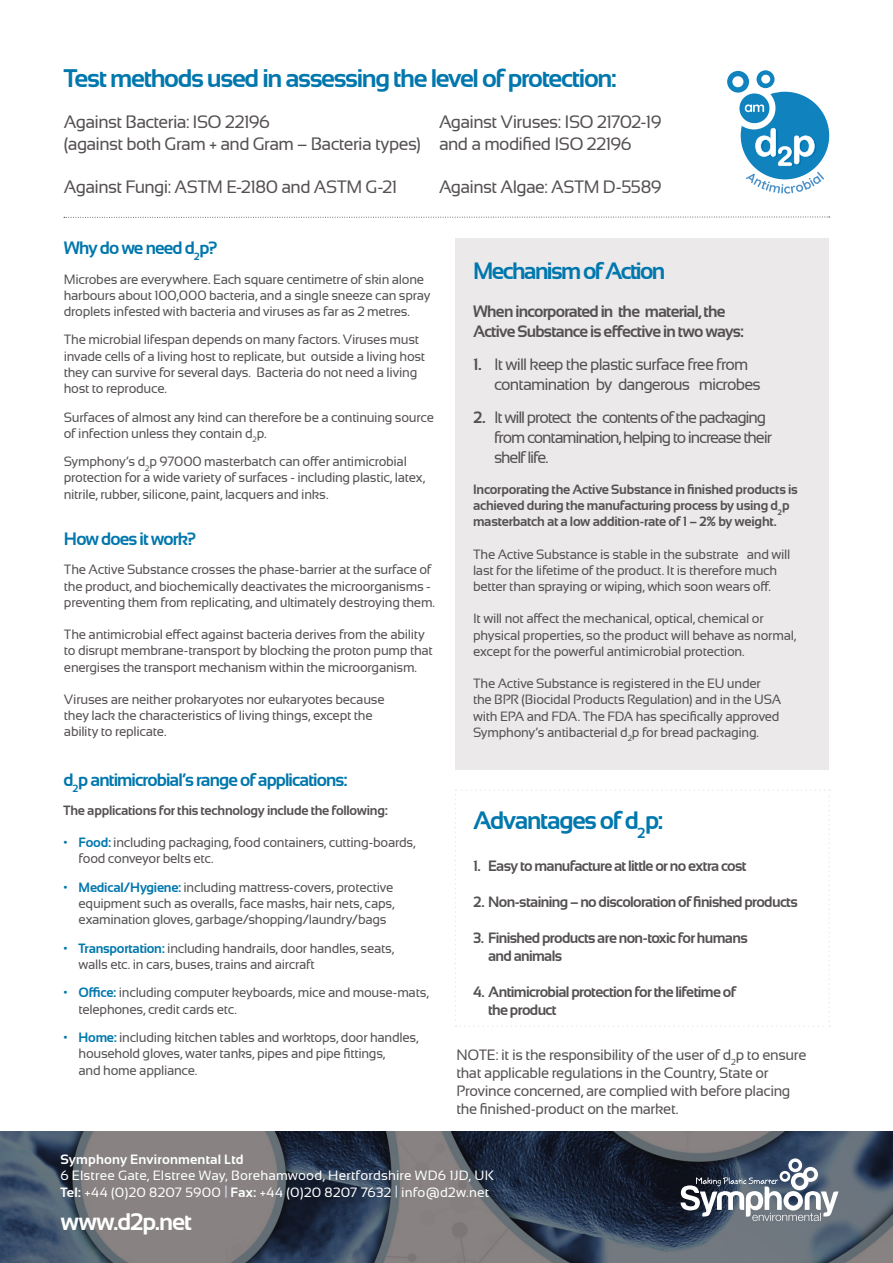
<style>
.page{position:relative;width:893px;height:1263px;background:#fff}
.page>*{position:absolute;margin:0;border:0;box-sizing:border-box;transform-origin:0 0}
.t1{font:700 25.5px "Sansation";letter-spacing:-.05em;color:#0077ad}
.t2{font:700 25.2px "Sansation";letter-spacing:-.055em;color:#0077ad}
.t3{font:700 24px "Sansation";letter-spacing:-.045em;color:#fff}
.t4{font:700 23.7px "Sansation";letter-spacing:-.07em;color:#0077ad}
.t5{font:18px/21.6px "Sansation";letter-spacing:-.035em;color:#555152}
.t6{font:700 18px "Sansation";letter-spacing:-.05em;color:#0077ad}
.t7{font:16.5px/19.8px "Sansation";letter-spacing:-.065em;color:#555152}
.t8{font:700 16.5px/19.8px "Sansation";letter-spacing:-.05em;color:#555152}
.t9{font:700 15px/18px "Sansation";letter-spacing:-.045em;color:#555152}
.t10{font:15px/18px "Sansation";letter-spacing:-.025em;color:#555152}
.t11{font:13.5px/16.2px "Sansation";letter-spacing:-.02em;color:#555152}
.t12{font:700 13.5px/16.2px "Sansation";letter-spacing:-.02em;color:#555152}
.t13{font:13.5px/16.2px "Sansation";letter-spacing:.01em;color:#fff}
.t14{font:700 13.5px "Sansation";letter-spacing:.01em;color:#fff}
.s1{font-weight:700;color:#0077ad}
.s2{font-weight:700}
.s3{color:#d6dded}
</style>
<div class="page">
<div style="left:455px;top:238px;width:374px;height:532px;background:#ebe9ea"></div>
<svg style="left:455px;top:789px;width:375px;height:238px"></svg>
<svg style="left:0;top:1131px;width:893px;height:132px;background:#545a65"></svg>
<svg style="left:680px;top:1158px;width:159px;height:63px"></svg>
<svg style="left:727px;top:70px;width:102px;height:124px"></svg>
<svg style="left:64px;top:217px;width:766px;height:1px"></svg>
<h1 class="t1" style="left:64px;top:64px;width:555px">Test methods used in assessing the level of protection:</h1>
<h3 class="t5" style="left:64px;top:111px;width:358px">Against Bacteria: ISO 22196<br>(against both Gram + and Gram – Bacteria types)</h3>
<h3 class="t5" style="left:64px;top:176px;width:335px">Against Fungi: ASTM E-2180 and ASTM G-21</h3>
<h3 class="t5" style="left:439px;top:111px;width:224px">Against Viruses: ISO 21702-19 and a modified ISO 22196</h3>
<h3 class="t5" style="left:439px;top:176px;width:224px">Against Algae: ASTM D-5589</h3>
<h3 class="t6" style="left:64px;top:238px;width:156px">Why do we need d<sub>2</sub>p?</h3>
<p class="t11" style="left:64px;top:271px;width:368px">Microbes are everywhere. Each square centimetre of skin alone harbours about 100,000 bacteria, and a single sneeze can spray droplets infested with bacteria and viruses as far as 2 metres.</p>
<p class="t11" style="left:64px;top:332px;width:363px">The microbial lifespan depends on many factors. Viruses must invade cells of a living host to replicate, but outside a living host they can survive for several days. Bacteria do not need a living host to reproduce.</p>
<p class="t11" style="left:64px;top:409px;width:372px">Surfaces of almost any kind can therefore be a continuing source of infection unless they contain d<sub>2</sub>p.</p>
<p class="t11" style="left:64px;top:453px;width:363px">Symphony’s d<sub>2</sub>p 97000 masterbatch can offer antimicrobial protection for a wide variety of surfaces - including plastic, latex, nitrile, rubber, silicone, paint, lacquers and inks.</p>
<h3 class="t6" style="left:64px;top:529px;width:134px">How does it work?</h3>
<p class="t11" style="left:64px;top:562px;width:373px">The Active Substance crosses the phase-barrier at the surface of the product, and biochemically deactivates the microorganisms - preventing them from replicating, and ultimately destroying them.</p>
<p class="t11" style="left:64px;top:626px;width:370px">The antimicrobial effect against bacteria derives from the ability to disrupt membrane-transport by blocking the proton pump that energises the transport mechanism within the microorganism.</p>
<p class="t11" style="left:64px;top:691px;width:322px">Viruses are neither prokaryotes nor eukaryotes because they lack the characteristics of living things, except the ability to replicate.</p>
<h3 class="t6" style="left:64px;top:769px;width:286px">d<sub>2</sub>p antimicrobial’s range of applications:</h3>
<p class="t12" style="left:64px;top:802px;width:326px">The applications for this technology include the following:</p>
<p class="t11" style="left:79px;top:834px;width:339px;text-indent:-15px"><span class="s1">• Food:</span> including packaging, food containers, cutting-boards, food conveyor belts etc.</p>
<p class="t11" style="left:79px;top:879px;width:317px;text-align:justify;text-indent:-15px"><span class="s1">• Medical/Hygiene:</span> including mattress-covers, protective equipment such as overalls, face masks, hair nets, caps, examination gloves, garbage/shopping/laundry/bags</p>
<p class="t11" style="left:79px;top:940px;width:317px;text-indent:-15px"><span class="s1">• Transportation:</span> including handrails, door handles, seats, walls etc. in cars, buses, trains and aircraft</p>
<p class="t11" style="left:79px;top:985px;width:352px;text-indent:-15px"><span class="s1">• Office:</span> including computer keyboards, mice and mouse-mats, telephones, credit cards etc.</p>
<p class="t11" style="left:79px;top:1029px;width:341px;text-indent:-15px"><span class="s1">• Home:</span> including kitchen tables and worktops, door handles, household gloves, water tanks, pipes and pipe fittings,<br>and home appliance.</p>
<h3 class="t4" style="left:473px;top:257px;width:194px">Mechanism of Action</h3>
<p class="t8" style="left:473px;top:301px;width:272px">When incorporated in the material, the<br>Active Substance is effective in two ways:</p>
<p class="t7" style="left:494px;top:354px;width:268px;text-indent:-21px"><span class="s2">1.</span> It will keep the plastic surface free from contamination by dangerous microbes</p>
<p class="t7" style="left:494px;top:408px;width:279px;text-indent:-21px"><span class="s2">2.</span> It will protect the contents of the packaging from contamination, helping to increase their shelf life.</p>
<p class="t12" style="left:473px;top:481px;width:326px">Incorporating the Active Substance in finished products is achieved during the manufacturing process by using d<sub>2</sub>p masterbatch at a low addition-rate of 1 – 2% by weight.</p>
<p class="t11" style="left:473px;top:546px;width:319px">The Active Substance is stable in the substrate and will last for the lifetime of the product. It is therefore much better than spraying or wiping, which soon wears off.</p>
<p class="t11" style="left:473px;top:611px;width:325px">It will not affect the mechanical, optical, chemical or physical properties, so the product will behave as normal, except for the powerful antimicrobial protection.</p>
<p class="t11" style="left:473px;top:675px;width:310px">The Active Substance is registered in the EU under the BPR (Biocidal Products Regulation) and in the USA with EPA and FDA. The FDA has specifically approved Symphony’s antibacterial d<sub>2</sub>p for bread packaging.</p>
<h2 class="t2" style="left:473px;top:806px;width:192px">Advantages of d<sub>2</sub>p:</h2>
<p class="t9" style="left:473px;top:856px;width:275px">1. Easy to manufacture at little or no extra cost</p>
<p class="t9" style="left:473px;top:892px;width:326px">2. Non-staining – no discoloration of finished products</p>
<p class="t9" style="left:488px;top:928px;width:261px;text-indent:-15px">3. Finished products are non-toxic for humans and animals</p>
<p class="t9" style="left:488px;top:982px;width:249px;text-indent:-15px">4. Antimicrobial protection for the lifetime of the product</p>
<p class="t10" style="left:456px;top:1046px;width:352px">NOTE: it is the responsibility of the user of d<sub>2</sub>p to ensure that applicable regulations in the Country, State or Province concerned, are complied with before placing the finished-product on the market.</p>
<p class="t14" style="left:60px;top:1152px;width:185px">Symphony Environmental Ltd</p>
<p class="t13" style="left:60px;top:1168px;width:435px">6 Elstree Gate, Elstree Way, Borehamwood, Hertfordshire WD6 1JD, UK<br><span class="s2">Tel:</span> +44 (0)20 8207 5900 <span class="s3">|</span> <span class="s2">Fax:</span> +44 (0)20 8207 7632 <span class="s3">|</span> info@d2w.net</p>
<h3 class="t3" style="left:60px;top:1208px;width:133px">www.d2p.net</h3>
</div>
